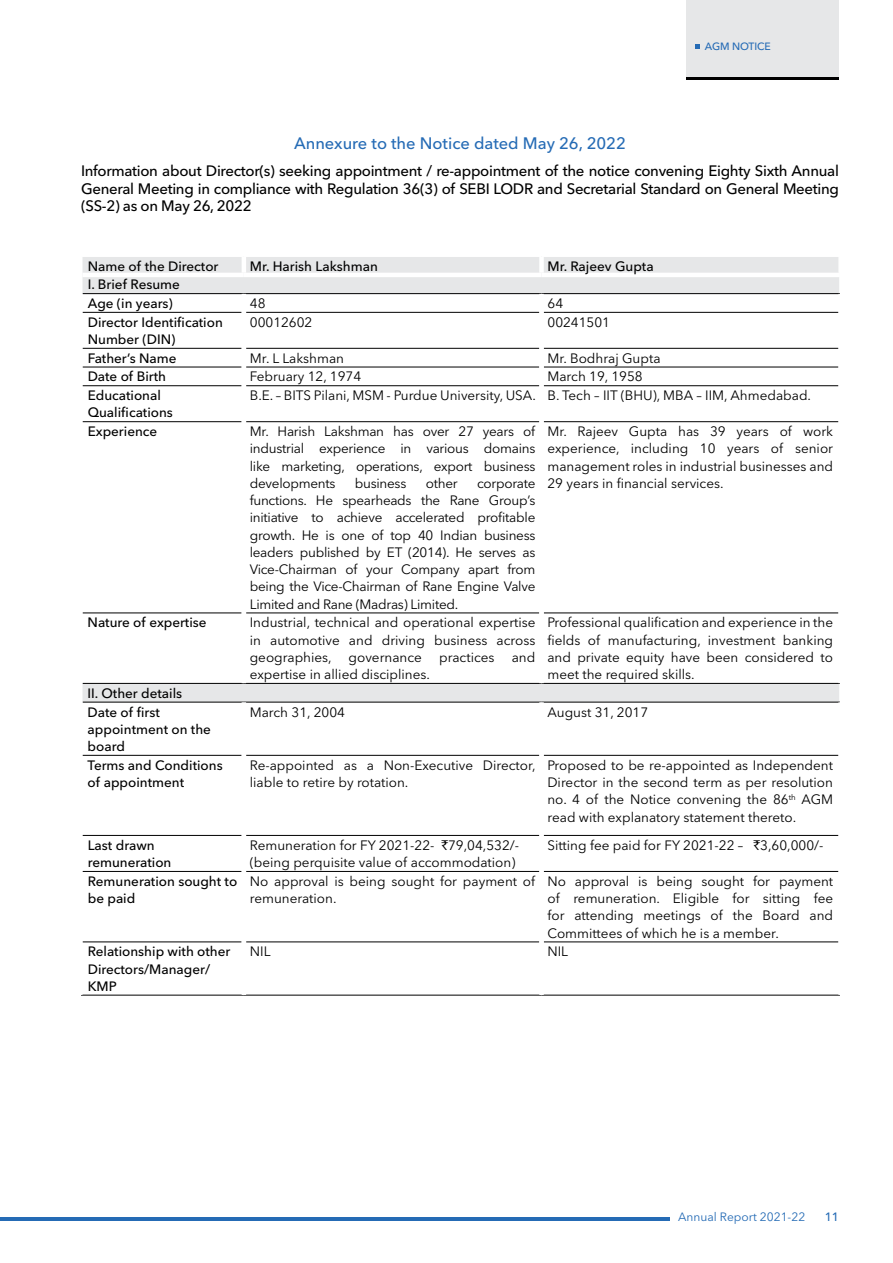
<style>
.page{position:relative;width:893px;height:1263px;background:#fff}
.page>*{position:absolute;margin:0;border:0;box-sizing:border-box;transform-origin:0 0}
.t1{font:500 16.5px "Avenir Next LT Pro";color:#256bb5}
.t2{font:500 15px/17.2px "Avenir Next LT Pro";letter-spacing:-.02em;color:#000;text-align:justify}
.t3{font:13.5px/17.2px "Avenir Next LT Pro";color:#000;text-align:justify}
.t4{font:500 13.5px/17.2px "Avenir Next LT Pro";color:#000}
.t5{font:13.5px "Avenir Next LT Pro";letter-spacing:-.02em;color:#000}
.t6{font:12px "Avenir Next LT Pro";color:#256bb5}
.t7{font:500 12px "Avenir Next LT Pro";color:#256bb5}
.t8{font:500 10.5px "Avenir Next LT Pro";color:#256bb5}
.s1{font-family:"Rupee Foradian"}
</style>
<div class="page">
<div style="left:686px;top:0;width:152px;height:80px;background:#000"></div>
<div style="left:686px;top:0;width:152px;height:77px;background:#e6e7e8"></div>
<svg style="left:696px;top:44px;width:4px;height:4px"></svg>
<hr style="left:0;top:1217px;width:669px;height:3px;background:#256bb5">
<svg style="left:82px;top:257px;width:757px;height:445px"></svg>
<hr style="left:82px;top:293px;width:162px;height:1px;background:#000">
<hr style="left:244px;top:293px;width:297px;height:1px;background:#000">
<hr style="left:541px;top:293px;width:299px;height:1px;background:#000">
<hr style="left:82px;top:312px;width:160px;height:1px;background:#000">
<hr style="left:246px;top:312px;width:293px;height:1px;background:#000">
<hr style="left:544px;top:312px;width:294px;height:1px;background:#000">
<hr style="left:82px;top:348px;width:160px;height:1px;background:#000">
<hr style="left:246px;top:348px;width:293px;height:1px;background:#000">
<hr style="left:544px;top:348px;width:294px;height:1px;background:#000">
<hr style="left:82px;top:367px;width:160px;height:1px;background:#000">
<hr style="left:246px;top:367px;width:293px;height:1px;background:#000">
<hr style="left:544px;top:367px;width:294px;height:1px;background:#000">
<hr style="left:82px;top:385px;width:160px;height:1px;background:#000">
<hr style="left:246px;top:385px;width:293px;height:1px;background:#000">
<hr style="left:544px;top:385px;width:294px;height:1px;background:#000">
<hr style="left:82px;top:421px;width:160px;height:1px;background:#000">
<hr style="left:246px;top:421px;width:293px;height:1px;background:#000">
<hr style="left:544px;top:421px;width:294px;height:1px;background:#000">
<hr style="left:82px;top:613px;width:160px;height:1px;background:#000">
<hr style="left:246px;top:613px;width:293px;height:1px;background:#000">
<hr style="left:544px;top:613px;width:294px;height:1px;background:#000">
<hr style="left:82px;top:683px;width:162px;height:1px;background:#000">
<hr style="left:244px;top:683px;width:297px;height:1px;background:#000">
<hr style="left:541px;top:683px;width:299px;height:1px;background:#000">
<hr style="left:82px;top:702px;width:162px;height:1px;background:#000">
<hr style="left:244px;top:702px;width:297px;height:1px;background:#000">
<hr style="left:541px;top:702px;width:299px;height:1px;background:#000">
<hr style="left:82px;top:755px;width:160px;height:1px;background:#000">
<hr style="left:246px;top:755px;width:293px;height:1px;background:#000">
<hr style="left:544px;top:755px;width:294px;height:1px;background:#000">
<hr style="left:82px;top:835px;width:160px;height:1px;background:#000">
<hr style="left:246px;top:835px;width:293px;height:1px;background:#000">
<hr style="left:544px;top:835px;width:294px;height:1px;background:#000">
<hr style="left:82px;top:871px;width:160px;height:1px;background:#000">
<hr style="left:246px;top:871px;width:293px;height:1px;background:#000">
<hr style="left:544px;top:871px;width:294px;height:1px;background:#000">
<hr style="left:82px;top:942px;width:160px;height:1px;background:#000">
<hr style="left:246px;top:942px;width:293px;height:1px;background:#000">
<hr style="left:544px;top:942px;width:294px;height:1px;background:#000">
<hr style="left:81px;top:995px;width:163px;height:1px;background:#000">
<hr style="left:244px;top:995px;width:297px;height:1px;background:#000">
<hr style="left:541px;top:995px;width:299px;height:1px;background:#000">
<hr style="left:82px;top:273px;width:162px;height:4px;background:#fff">
<hr style="left:244px;top:273px;width:297px;height:4px;background:#fff">
<hr style="left:541px;top:273px;width:299px;height:4px;background:#fff">
<svg style="left:838px;top:294px;width:1px;height:18px"></svg>
<hr style="left:838px;top:312px;width:2px;height:36px;background:#fff">
<svg style="left:838px;top:348px;width:1px;height:38px"></svg>
<hr style="left:838px;top:386px;width:2px;height:36px;background:#fff">
<hr style="left:838px;top:422px;width:2px;height:191px;background:#fff">
<hr style="left:838px;top:613px;width:2px;height:70px;background:#fff">
<hr style="left:838px;top:702px;width:2px;height:53px;background:#fff">
<svg style="left:838px;top:257px;width:1px;height:16px"></svg>
<hr style="left:242px;top:294px;width:4px;height:18px;background:#fff">
<div style="left:539px;top:294px;width:5px;height:18px;background:#fff"></div>
<hr style="left:242px;top:312px;width:4px;height:36px;background:#fff">
<div style="left:539px;top:312px;width:5px;height:36px;background:#fff"></div>
<hr style="left:242px;top:348px;width:4px;height:19px;background:#fff">
<div style="left:539px;top:348px;width:5px;height:19px;background:#fff"></div>
<hr style="left:242px;top:367px;width:4px;height:19px;background:#fff">
<div style="left:539px;top:367px;width:5px;height:19px;background:#fff"></div>
<hr style="left:242px;top:386px;width:4px;height:36px;background:#fff">
<div style="left:539px;top:386px;width:5px;height:36px;background:#fff"></div>
<hr style="left:242px;top:422px;width:4px;height:191px;background:#fff">
<div style="left:539px;top:422px;width:5px;height:191px;background:#fff"></div>
<hr style="left:242px;top:613px;width:4px;height:70px;background:#fff">
<div style="left:539px;top:613px;width:5px;height:70px;background:#fff"></div>
<hr style="left:242px;top:702px;width:4px;height:53px;background:#fff">
<div style="left:539px;top:702px;width:5px;height:53px;background:#fff"></div>
<hr style="left:242px;top:257px;width:4px;height:16px;background:#fff">
<div style="left:539px;top:257px;width:5px;height:16px;background:#fff"></div>
<p class="t8" style="left:705px;top:40px;width:43px">AGM Notice</p>
<p class="t1" style="left:294px;top:133px;width:333px">Annexure to the Notice dated May 26, 2022</p>
<p class="t2" style="left:81px;top:162px;width:759px">Information about Director(s) seeking appointment / re-appointment of the notice convening Eighty Sixth Annual General Meeting in compliance with Regulation 36(3) of SEBI LODR and Secretarial Standard on General Meeting (SS-2) as on May 26, 2022</p>
<p class="t4" style="left:88px;top:257px;width:132px">Name of the Director</p>
<p class="t4" style="left:250px;top:257px;width:129px">Mr. Harish Lakshman</p>
<p class="t4" style="left:547px;top:257px;width:108px">Mr. Rajeev Gupta</p>
<p class="t4" style="left:88px;top:275px;width:94px;line-height:18.8px">I. Brief Resume<br>Age (in years)</p>
<p class="t3" style="left:250px;top:295px;width:17px">48</p>
<p class="t3" style="left:547px;top:295px;width:17px">64</p>
<p class="t4" style="left:88px;top:313px;width:137px">Director Identification<br>Number (DIN)</p>
<p class="t3" style="left:250px;top:313px;width:64px">00012602</p>
<p class="t3" style="left:547px;top:313px;width:64px">00241501</p>
<p class="t4" style="left:88px;top:349px;width:90px">Father’s Name</p>
<p class="t3" style="left:250px;top:349px;width:96px">Mr. L Lakshman</p>
<p class="t3" style="left:547px;top:349px;width:115px">Mr. Bodhraj Gupta</p>
<p class="t4" style="left:88px;top:368px;width:80px">Date of Birth</p>
<p class="t3" style="left:250px;top:368px;width:113px">February 12, 1974</p>
<p class="t3" style="left:547px;top:368px;width:97px">March 19, 1958</p>
<p class="t4" style="left:88px;top:387px;width:87px">Educational<br>Qualifications</p>
<p class="t3" style="left:250px;top:387px;width:563px">B.E. – BITS Pilani, MSM - Purdue University, USA. B. Tech – IIT (BHU), MBA – IIM, Ahmedabad.</p>
<p class="t4" style="left:88px;top:423px;width:71px">Experience</p>
<p class="t3" style="left:250px;top:423px;width:287px">Mr. Harish Lakshman has over 27 years of industrial experience in various domains like marketing, operations, export business developments</p>
<p class="t3" style="left:547px;top:423px;width:287px">Mr. Rajeev Gupta has 39 years of work experience, including 10 years of senior management roles in industrial businesses and 29 years in financial services.</p>
<p class="t5" style="left:355px;top:475px;width:53px">business</p>
<p class="t3" style="left:426px;top:474px;width:33px">other</p>
<p class="t3" style="left:250px;top:474px;width:287px;text-indent:227px">corporate functions. He spearheads the Rane Group’s initiative to achieve accelerated profitable growth. He is one of top 40 Indian business leaders published by ET (2014). He serves as Vice-Chairman of your Company apart from being the Vice-Chairman of Rane Engine Valve Limited and Rane (Madras) Limited.</p>
<p class="t4" style="left:88px;top:614px;width:120px">Nature of expertise</p>
<p class="t3" style="left:250px;top:614px;width:287px">Industrial, technical and operational expertise in automotive and driving business across geographies, governance</p>
<p class="t3" style="left:439px;top:648px;width:57px">practices</p>
<p class="t3" style="left:512px;top:648px;width:25px">and</p>
<p class="t3" style="left:250px;top:666px;width:182px">expertise in allied disciplines.</p>
<p class="t3" style="left:547px;top:614px;width:287px">Professional qualification and experience in the fields of manufacturing, investment banking and private equity have been considered to meet the required skills.</p>
<p class="t4" style="left:88px;top:684px;width:96px;line-height:18.8px">II. Other details<br>Date of first</p>
<p class="t4" style="left:88px;top:720px;width:125px">appointment on the board</p>
<p class="t3" style="left:250px;top:703px;width:97px">March 31, 2004</p>
<p class="t3" style="left:547px;top:703px;width:102px">August 31, 2017</p>
<p class="t4" style="left:88px;top:756px;width:137px">Terms and Conditions of appointment</p>
<p class="t3" style="left:250px;top:756px;width:288px">Re-appointed as a Non-Executive Director, liable to retire by rotation.</p>
<p class="t3" style="left:547px;top:756px;width:287px">Proposed to be re-appointed as Independent Director in the second term as per resolution no. 4 of the Notice convening the 86<sup>th</sup> AGM read with explanatory statement thereto.</p>
<p class="t4" style="left:88px;top:836px;width:85px">Last drawn remuneration</p>
<p class="t3" style="left:250px;top:836px;width:271px">Remuneration for FY 2021-22- <span class="s1">`</span>79,04,532/- (being perquisite value of accommodation)</p>
<p class="t3" style="left:547px;top:836px;width:277px">Sitting fee paid for FY 2021-22 – <span class="s1">`</span>3,60,000/-</p>
<p class="t4" style="left:88px;top:872px;width:151px">Remuneration sought to be paid</p>
<p class="t3" style="left:250px;top:872px;width:287px">No approval is being sought for payment of remuneration.</p>
<p class="t3" style="left:547px;top:872px;width:287px">No approval is being sought for payment of remuneration. Eligible for sitting fee for attending meetings of the Board and Committees of which he is a member.</p>
<p class="t4" style="left:88px;top:943px;width:144px">Relationship with other<br>Directors/Manager/<br>KMP</p>
<p class="t3" style="left:250px;top:943px;width:22px">NIL</p>
<p class="t3" style="left:547px;top:943px;width:22px">NIL</p>
<p class="t6" style="left:678px;top:1210px;width:129px">Annual Report 2021-22</p>
<p class="t7" style="left:825px;top:1210px;width:16px">11</p>
</div>
